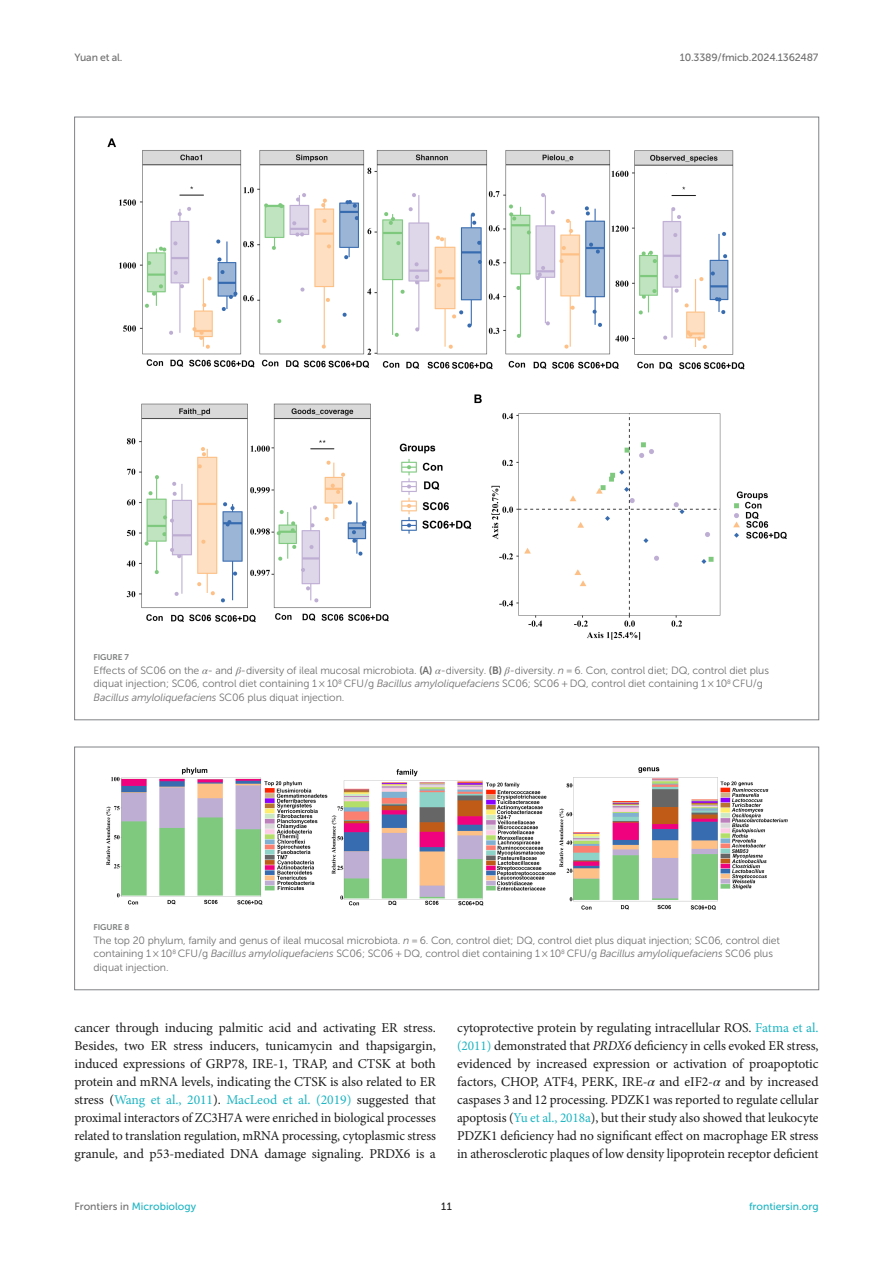
<style>
.page{position:relative;width:893px;height:1263px;background:#fff}
.page>*{position:absolute;margin:0;border:0;box-sizing:border-box;transform-origin:0 0}
.TEXT{font:13.5px/18px "Minion Pro";letter-spacing:-.005em;color:#1b1c1b;text-align:justify}
.FIG_LEG{font:10.5px/13.5px "Museo Sans 300";letter-spacing:-.01em;color:#706f70}
.t1{font:10.5px "Museo Sans 500";color:#1db5c3}
.t2{font:10.5px "Museo Sans 500";letter-spacing:-.015em;color:#706f70}
.t3{font:10.5px "Museo Sans 500";color:#1b1c1b}
.FIG_HD{font:8.25px "Museo Sans 700";letter-spacing:-.01em;color:#7e7f7f}
.s1{font-family:"STIX General";font-style:italic}
.s2{font-family:"Museo Sans 700"}
.s3{font-style:italic}
.s4{color:#1db5c3}
.s5{color:#706f70}
</style>
<div class="page">
<img style="left:107px;top:138px;width:680px;height:502px">
<img style="left:106px;top:767px;width:682px;height:143px">
<div style="left:74px;top:747px;width:745px;height:243px;border:1px solid #808285"></div>
<p class="t2" style="left:74px;top:51px;width:50px">Yuan et al.</p>
<p class="t2" style="left:680px;top:51px;width:140px">10.3389/fmicb.2024.1362487</p>
<p class="FIG_HD" style="left:94px;top:653px;width:37px">FIGURE 7</p>
<p class="FIG_LEG" style="left:94px;top:664px;width:677px">Effects of SC06 on the <span class="s1">α</span>- and <span class="s1">β</span>-diversity of ileal mucosal microbiota. <span class="s2">(A)</span> <span class="s1">α</span>-diversity. <span class="s2">(B)</span> <span class="s1">β</span>-diversity. <span class="s3">n</span> = 6. Con, control diet; DQ, control diet plus diquat injection; SC06, control diet containing 1 × 10<sup>8</sup> CFU/g <span class="s3">Bacillus amyloliquefaciens</span> SC06; SC06 + DQ, control diet containing 1 × 10<sup>8</sup> CFU/g<br><span class="s3">Bacillus amyloliquefaciens</span> SC06 plus diquat injection.</p>
<p class="FIG_HD" style="left:94px;top:923px;width:37px">FIGURE 8</p>
<p class="FIG_LEG" style="left:94px;top:933px;width:688px">The top 20 phylum, family and genus of ileal mucosal microbiota. <span class="s3">n</span> = 6. Con, control diet; DQ, control diet plus diquat injection; SC06, control diet containing 1 × 10<sup>8</sup> CFU/g <span class="s3">Bacillus amyloliquefaciens</span> SC06; SC06 + DQ, control diet containing 1 × 10<sup>8</sup> CFU/g <span class="s3">Bacillus amyloliquefaciens</span> SC06 plus diquat injection.</p>
<p class="TEXT" style="left:74px;top:1019px;width:363px">cancer through inducing palmitic acid and activating ER stress.<br>Besides, two ER stress inducers, tunicamycin and thapsigargin, induced expressions of GRP78, IRE-1, TRAP, and CTSK at both protein and mRNA levels, indicating the CTSK is also related to ER stress (<span class="s4">Wang et al., 2011</span>). <span class="s4">MacLeod et al. (2019)</span> suggested that proximal interactors of ZC3H7A were enriched in biological processes related to translation regulation, mRNA processing, cytoplasmic stress granule, and p53-mediated DNA damage signaling. PRDX6 is a</p>
<p class="TEXT" style="left:457px;top:1019px;width:363px">cytoprotective protein by regulating intracellular ROS. <span class="s4">Fatma et al. (2011)</span> demonstrated that <span class="s3">PRDX6</span> deficiency in cells evoked ER stress, evidenced by increased expression or activation of proapoptotic factors, CHOP, ATF4, PERK, IRE-<span class="s1">α</span> and eIF2-<span class="s1">α</span> and by increased caspases 3 and 12 processing. PDZK1 was reported to regulate cellular apoptosis (<span class="s4">Yu et al., 2018a</span>), but their study also showed that leukocyte PDZK1 deficiency had no significant effect on macrophage ER stress in atherosclerotic plaques of low density lipoprotein receptor deficient</p>
<p class="t1" style="left:74px;top:1200px;width:123px"><span class="s5">Frontiers in</span> Microbiology</p>
<p class="t3" style="left:441px;top:1200px;width:12px">11</p>
<p class="t1" style="left:749px;top:1200px;width:71px">frontiersin.org</p>
</div>
